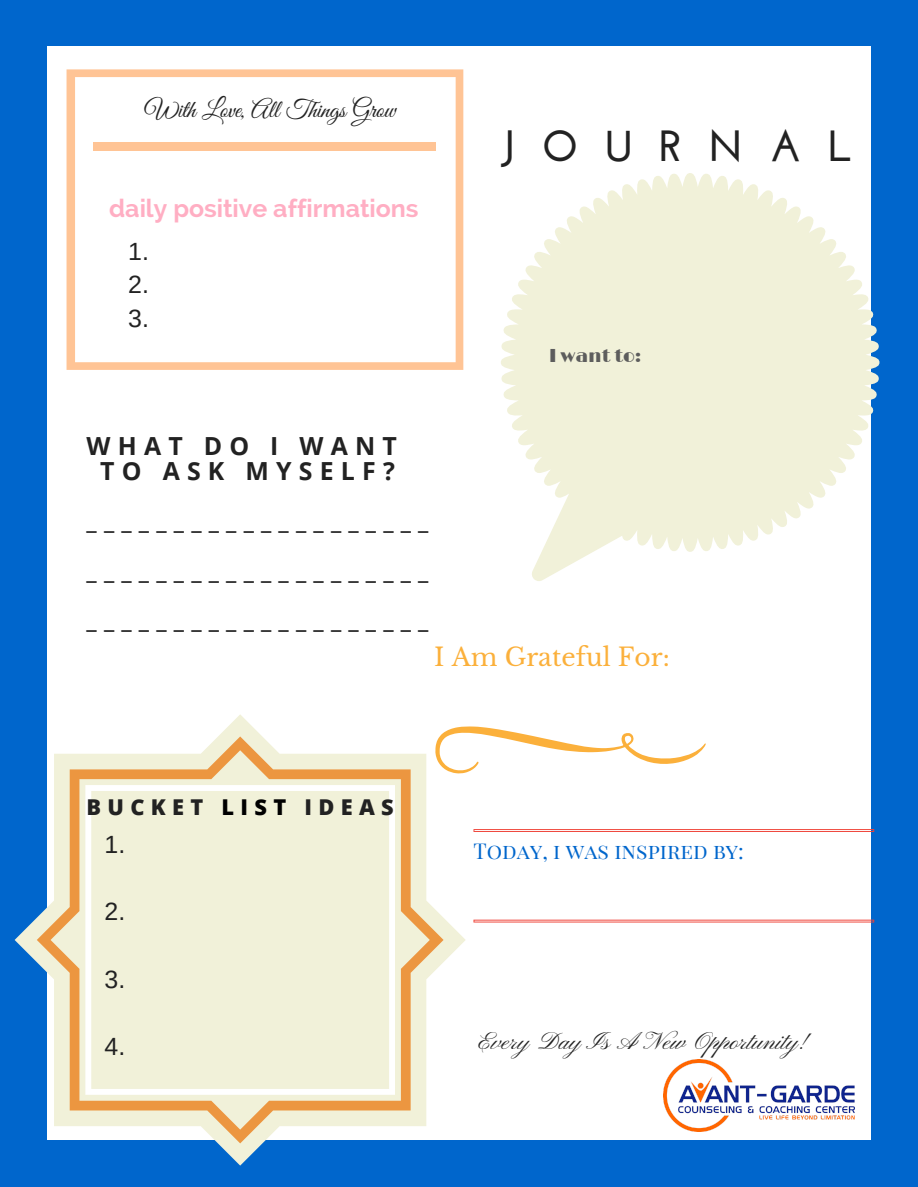
<style>
.page{position:relative;width:918px;height:1187px;background:#fff}
.page>*{position:absolute;margin:0;border:0;box-sizing:border-box;transform-origin:0 0}
.t1{font:700 43.65px "Josefin Sans";letter-spacing:.6em;color:#222}
.t2{font:700 24.9px/49.5px "Open Sans";letter-spacing:.29em;color:#222;text-align:center}
.t3{font:24.9px "Pinyon Script";color:#222}
.t4{font:700 24.9px "Raleway";color:#ffaec3}
.t5{font:24.9px "Great Vibes";color:#222}
.t6{font:24.9px "Libre Baskerville";color:#fbb03b}
.t7{font:24.9px/33.8px "Arimo";color:#222;text-align:justify}
.t8{font:800 21.75px "Open Sans";letter-spacing:.29em;color:#222}
.t9{font:21.45px "Playfair Display SC";color:#06c}
.t10{font:18.6px "Limelight";color:#5d5d5d}
.s1{color:#000}
</style>
<div class="page">
<div style="left:0;top:0;width:918px;height:1186px;background:#06c"></div>
<div style="left:47px;top:46px;width:824px;height:1093px;background:#fff"></div>
<svg style="left:15px;top:714px;width:451px;height:451px"></svg>
<svg style="left:37px;top:736px;width:407px;height:407px;fill:#f1f1d9"></svg>
<hr style="left:474px;top:829px;width:400px;height:3px;background:#ef4136">
<hr style="left:474px;top:919px;width:400px;height:3px;background:#ef4136">
<svg style="left:67px;top:69px;width:396px;height:301px"></svg>
<div style="left:93px;top:142px;width:342px;height:8px;background:#ffc495"></div>
<svg style="left:435px;top:726px;width:271px;height:47px"></svg>
<svg style="left:501px;top:173px;width:378px;height:408px;fill:#f1f1d9"></svg>
<img style="left:664px;top:1059px;width:191px;height:72px">
<p class="t5" style="left:145px;top:95px;width:253px">With Love, All Things Grow</p>
<p class="t4" style="left:109px;top:193px;width:311px">daily positive affirmations</p>
<p class="t7" style="left:128px;top:234px;width:22px">1.<br>2.<br>3.</p>
<p class="t2" style="left:87px;top:433px;width:312px;line-height:24.8px">WHAT DO I WANT<br>TO ASK MYSELF?</p>
<p class="t2" style="left:87px;top:494px;width:343px;text-align:justify">____________________ ____________________ ____________________</p>
<h1 class="t1" style="left:501px;top:128px;width:354px">JOURNAL</h1>
<p class="t10" style="left:549px;top:345px;width:94px">I want to:</p>
<p class="t6" style="left:434px;top:641px;width:237px">I Am Grateful For:</p>
<p class="t8" style="left:87px;top:792px;width:309px">BUCKET <span class="s1">LIST</span> IDEAS</p>
<p class="t7" style="left:105px;top:827px;width:22px">1.</p>
<p class="t7" style="left:105px;top:894px;width:22px">2.</p>
<p class="t7" style="left:105px;top:962px;width:22px">3.</p>
<p class="t7" style="left:105px;top:1029px;width:22px">4.</p>
<p class="t9" style="left:474px;top:836px;width:272px">Today, i was inspired by:</p>
<p class="t3" style="left:479px;top:1027px;width:331px">Every Day Is A New Opportunity!</p>
</div>
